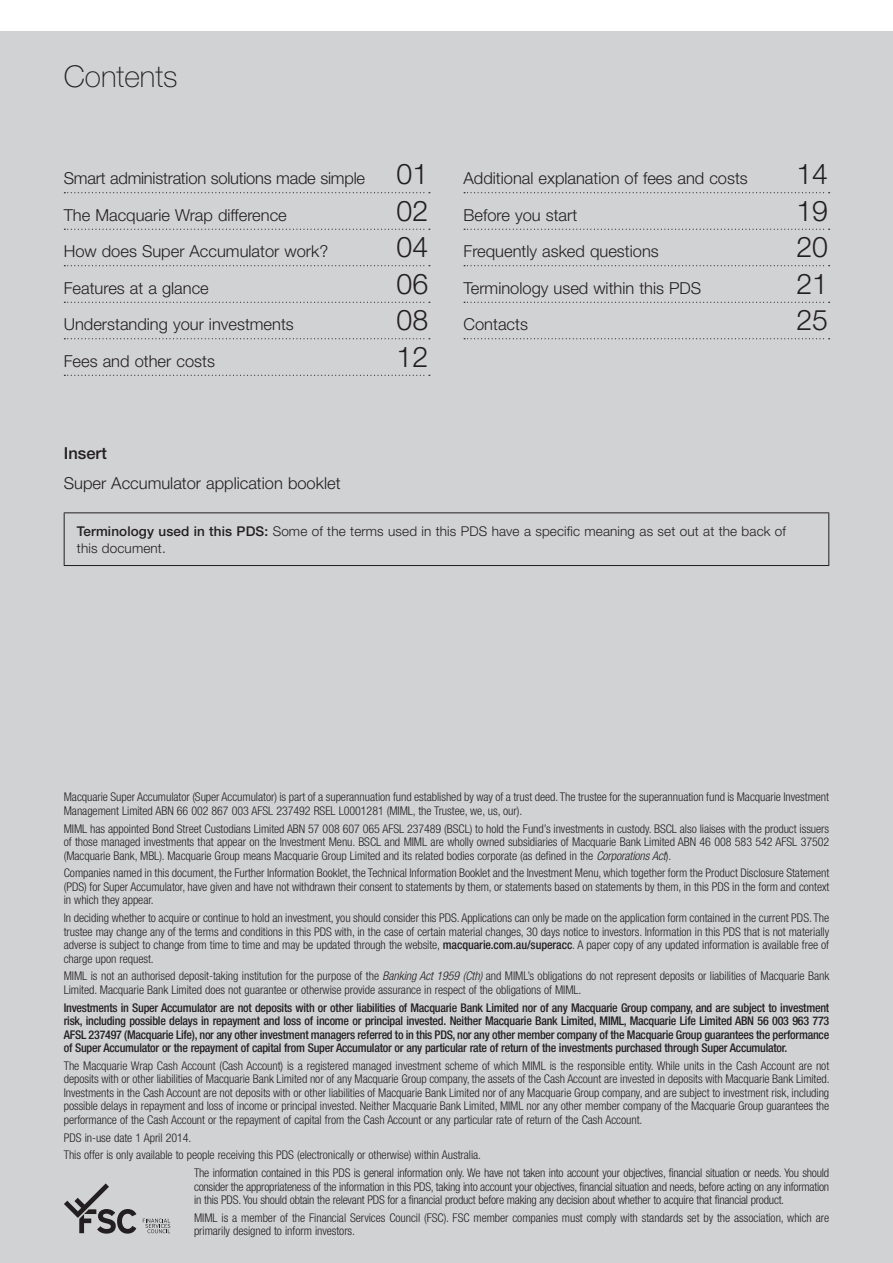
<style>
.page{position:relative;width:893px;height:1263px;background:#fff}
.page>*{position:absolute;margin:0;border:0;box-sizing:border-box;transform-origin:0 0}
.t1{font:100 30px "Helvetica Neue";color:#231f20}
.t2{font:300 28.5px "Helvetica Neue";color:#231f20}
.t3{font:300 16.5px "Helvetica Neue";color:#231f20}
.t4{font:500 16.5px "Helvetica Neue";color:#231f20}
.t5{font:300 13.5px/16.5px "Helvetica Neue";letter-spacing:.01em;color:#231f20}
.t6{font:300 condensed 12px/13.5px "Helvetica Neue";letter-spacing:-.005em;color:#231f20}
.t7{font:500 condensed 12px/13.5px "Helvetica Neue";letter-spacing:-.02em;color:#231f20;text-align:justify}
.s1{font-size:28.5px}
.s2{font-weight:500}
.s3{font-style:italic}
</style>
<div class="page">
<div style="left:0;top:32px;width:893px;height:1231px;background:#d1d2d4"></div>
<svg style="left:64px;top:192px;width:366px;height:1px"></svg>
<svg style="left:64px;top:229px;width:366px;height:1px"></svg>
<svg style="left:64px;top:265px;width:366px;height:1px"></svg>
<svg style="left:64px;top:302px;width:366px;height:1px"></svg>
<svg style="left:64px;top:338px;width:366px;height:1px"></svg>
<svg style="left:64px;top:375px;width:366px;height:1px"></svg>
<svg style="left:143px;top:1218px;width:27px;height:15px"></svg>
<svg style="left:64px;top:1183px;width:72px;height:50px"></svg>
<hr style="left:64px;top:512px;width:765px;height:1px;background:#231f20">
<hr style="left:64px;top:513px;width:1px;height:52px;background:#231f20">
<hr style="left:828px;top:513px;width:1px;height:52px;background:#231f20">
<hr style="left:64px;top:565px;width:765px;height:1px;background:#231f20">
<svg style="left:464px;top:192px;width:366px;height:1px"></svg>
<svg style="left:464px;top:229px;width:366px;height:1px"></svg>
<svg style="left:464px;top:265px;width:366px;height:1px"></svg>
<svg style="left:464px;top:302px;width:366px;height:1px"></svg>
<svg style="left:464px;top:338px;width:366px;height:1px"></svg>
<h1 class="t1" style="left:64px;top:60px;width:115px">Contents</h1>
<h3 class="t3" style="left:64px;top:168px;width:366px">Smart administration solutions made simple <span class="s1">01</span></h3>
<h3 class="t3" style="left:64px;top:205px;width:225px">The Macquarie Wrap difference</h3>
<h2 class="t2" style="left:397px;top:193px;width:33px">02</h2>
<h3 class="t3" style="left:64px;top:241px;width:266px">How does Super Accumulator work?</h3>
<h2 class="t2" style="left:397px;top:230px;width:33px">04</h2>
<h3 class="t3" style="left:64px;top:278px;width:147px">Features at a glance</h3>
<h2 class="t2" style="left:397px;top:266px;width:33px">06</h2>
<h3 class="t3" style="left:64px;top:314px;width:232px">Understanding your investments</h3>
<h2 class="t2" style="left:397px;top:303px;width:33px">08</h2>
<h3 class="t3" style="left:64px;top:351px;width:153px">Fees and other costs</h3>
<h2 class="t2" style="left:397px;top:339px;width:33px">12</h2>
<h3 class="t3" style="left:463px;top:168px;width:286px">Additional explanation of fees and costs</h3>
<h2 class="t2" style="left:796px;top:157px;width:33px">14</h2>
<h3 class="t3" style="left:463px;top:205px;width:115px">Before you start</h3>
<h2 class="t2" style="left:796px;top:193px;width:33px">19</h2>
<h3 class="t3" style="left:463px;top:241px;width:197px">Frequently asked questions</h3>
<h2 class="t2" style="left:796px;top:230px;width:33px">20</h2>
<h3 class="t3" style="left:463px;top:278px;width:239px">Terminology used within this PDS</h3>
<h2 class="t2" style="left:796px;top:266px;width:33px">21</h2>
<h3 class="t3" style="left:463px;top:314px;width:66px">Contacts</h3>
<h2 class="t2" style="left:796px;top:303px;width:33px">25</h2>
<h3 class="t4" style="left:64px;top:444px;width:45px">Insert</h3>
<h3 class="t3" style="left:64px;top:473px;width:278px">Super Accumulator application booklet</h3>
<p class="t5" style="left:77px;top:523px;width:711px"><span class="s2">Terminology used in this PDS:</span> Some of the terms used in this PDS have a specific meaning as set out at the back of this document.</p>
<p class="t6" style="left:64px;top:790px;width:767px">Macquarie Super Accumulator (Super Accumulator) is part of a superannuation fund established by way of a trust deed. The trustee for the superannuation fund is Macquarie Investment<br>Management Limited ABN 66 002 867 003 AFSL 237492 RSEL L0001281 (MIML, the Trustee, we, us, our).</p>
<p class="t6" style="left:64px;top:821px;width:767px;text-align:justify">MIML has appointed Bond Street Custodians Limited ABN 57 008 607 065 AFSL 237489 (BSCL) to hold the Fund’s investments in custody. BSCL also liaises with the product issuers of those managed investments that appear on the Investment Menu. BSCL and MIML are wholly owned subsidiaries of Macquarie Bank Limited ABN 46 008 583 542 AFSL 37502 (Macquarie Bank, MBL). Macquarie Group means Macquarie Group Limited and its related bodies corporate (as defined in the <span class="s3">Corporations Act</span>).</p>
<p class="t6" style="left:64px;top:866px;width:767px;text-align:justify">Companies named in this document, the Further Information Booklet, the Technical Information Booklet and the Investment Menu, which together form the Product Disclosure Statement (PDS) for Super Accumulator, have given and have not withdrawn their consent to statements by them, or statements based on statements by them, in this PDS in the form and context in which they appear.</p>
<p class="t6" style="left:64px;top:911px;width:767px;text-align:justify">In deciding whether to acquire or continue to hold an investment, you should consider this PDS. Applications can only be made on the application form contained in the current PDS. The trustee may change any of the terms and conditions in this PDS with, in the case of certain material changes, 30 days notice to investors. Information in this PDS that is not materially adverse is subject to change from time to time and may be updated through the website, <span class="s2">macquarie.com.au/superacc</span>. A paper copy of any updated information is available free of charge upon request.</p>
<p class="t6" style="left:64px;top:969px;width:767px">MIML is not an authorised deposit-taking institution for the purpose of the <span class="s3">Banking Act 1959 (Cth)</span> and MIML’s obligations do not represent deposits or liabilities of Macquarie Bank<br>Limited. Macquarie Bank Limited does not guarantee or otherwise provide assurance in respect of the obligations of MIML.</p>
<p class="t7" style="left:64px;top:1000px;width:767px">Investments in Super Accumulator are not deposits with or other liabilities of Macquarie Bank Limited nor of any Macquarie Group company, and are subject to investment risk, including possible delays in repayment and loss of income or principal invested. Neither Macquarie Bank Limited, MIML, Macquarie Life Limited ABN 56 003 963 773<br>AFSL 237497 (Macquarie Life), nor any other investment managers referred to in this PDS, nor any other member company of the Macquarie Group guarantees the performance of Super Accumulator or the repayment of capital from Super Accumulator or any particular rate of return of the investments purchased through Super Accumulator.</p>
<p class="t6" style="left:64px;top:1059px;width:767px;text-align:justify">The Macquarie Wrap Cash Account (Cash Account) is a registered managed investment scheme of which MIML is the responsible entity. While units in the Cash Account are not deposits with or other liabilities of Macquarie Bank Limited nor of any Macquarie Group company, the assets of the Cash Account are invested in deposits with Macquarie Bank Limited.<br>Investments in the Cash Account are not deposits with or other liabilities of Macquarie Bank Limited nor of any Macquarie Group company, and are subject to investment risk, including possible delays in repayment and loss of income or principal invested. Neither Macquarie Bank Limited, MIML nor any other member company of the Macquarie Group guarantees the performance of the Cash Account or the repayment of capital from the Cash Account or any particular rate of return of the Cash Account.</p>
<p class="t6" style="left:64px;top:1130px;width:129px">PDS in-use date 1 April 2014.</p>
<p class="t6" style="left:64px;top:1148px;width:419px">This offer is only available to people receiving this PDS (electronically or otherwise) within Australia.</p>
<p class="t6" style="left:194px;top:1166px;width:637px">The information contained in this PDS is general information only. We have not taken into account your objectives, financial situation or needs. You should</p>
<p class="t6" style="left:194px;top:1179px;width:637px">consider the appropriateness of the information in this PDS, taking into account your objectives, financial situation and needs, before acting on any information in this PDS. You should obtain the relevant PDS for a financial product before making any decision about whether to acquire that financial product.</p>
<p class="t6" style="left:194px;top:1211px;width:637px">MIML is a member of the Financial Services Council (FSC). FSC member companies must comply with standards set by the association, which are primarily designed to inform investors.</p>
</div>
